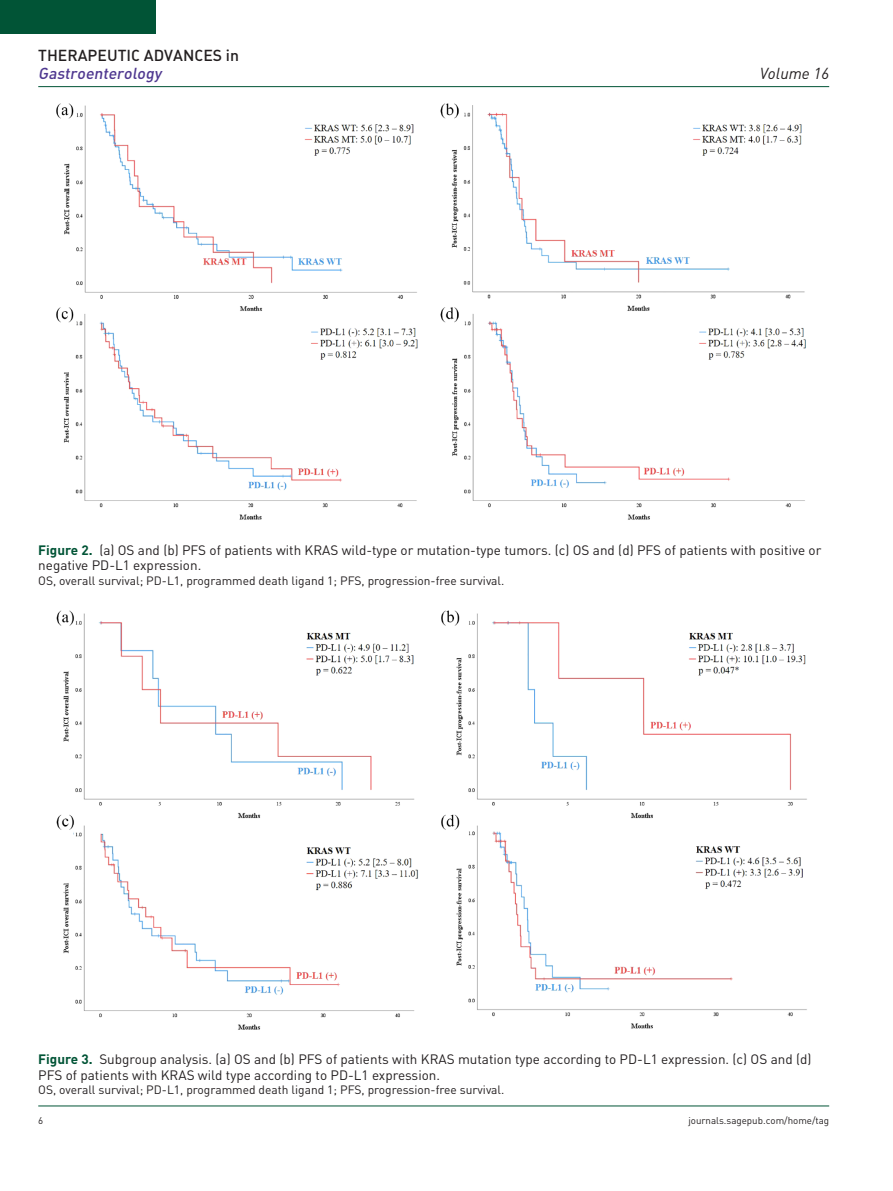
<style>
.page{position:relative;width:893px;height:1191px;background:#fff}
.page>*{position:absolute;margin:0;border:0;box-sizing:border-box;transform-origin:0 0}
.t1{font:15.75px "DIN Medium Alternate";color:#231f20}
.t2{font:italic 15.75px "DIN Medium Alternate";color:#4f3890}
.t3{font:italic 15.75px "DIN";color:#231f20}
.t4{font:13.5px/15.8px "DIN";color:#231f20}
.t5{font:12px "DIN";color:#231f20}
.t6{font:9.75px "DIN";color:#231f20}
.s1{font-weight:700;color:#015436}
</style>
<div class="page">
<hr style="left:38px;top:86px;width:791px;height:1px;background:#015436">
<hr style="left:38px;top:1105px;width:791px;height:1px;background:#015436">
<div style="left:0;top:0;width:155px;height:34px;background:#015436"></div>
<img style="left:56px;top:103px;width:750px;height:417px">
<img style="left:56px;top:610px;width:751px;height:420px">
<p class="t1" style="left:38px;top:45px;width:202px">THERAPEUTIC ADVANCES IN</p>
<p class="t2" style="left:38px;top:63px;width:125px">Gastroenterology</p>
<p class="t3" style="left:760px;top:63px;width:71px">Volume 16</p>
<p class="t4" style="left:38px;top:541px;width:785px"><span class="s1">Figure 2.</span> (a) OS and (b) PFS of patients with KRAS wild-type or mutation-type tumors. (c) OS and (d) PFS of patients with positive or negative PD-L1 expression.</p>
<p class="t5" style="left:38px;top:573px;width:468px">OS, overall survival; PD-L1, programmed death ligand 1; PFS, progression-free survival.</p>
<p class="t4" style="left:38px;top:1050px;width:775px"><span class="s1">Figure 3.</span> Subgroup analysis. (a) OS and (b) PFS of patients with KRAS mutation type according to PD-L1 expression. (c) OS and (d)<br>PFS of patients with KRAS wild type according to PD-L1 expression.</p>
<p class="t5" style="left:38px;top:1082px;width:468px">OS, overall survival; PD-L1, programmed death ligand 1; PFS, progression-free survival.</p>
<p class="t6" style="left:38px;top:1114px;width:7px">6</p>
<p class="t6" style="left:688px;top:1114px;width:142px">journals.sagepub.com/home/tag</p>
</div>
